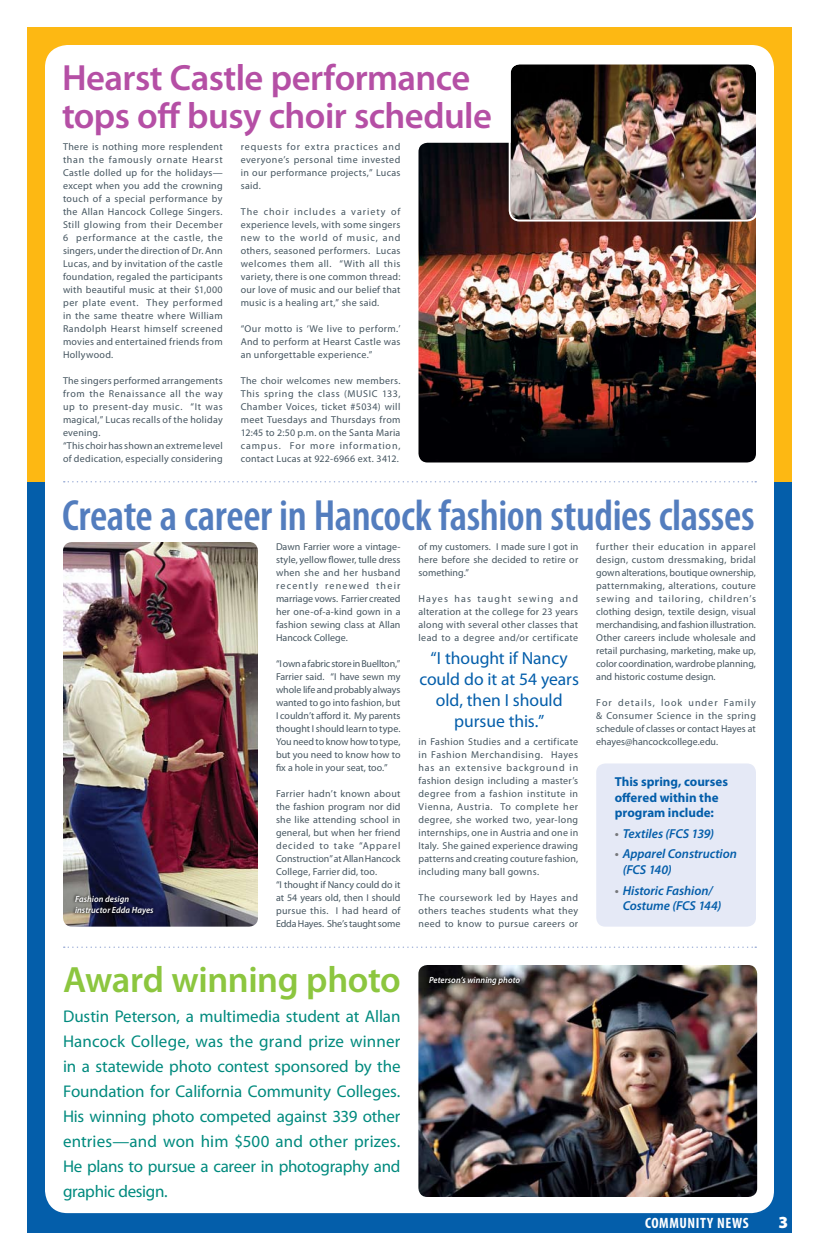
<style>
.page{position:relative;width:819px;height:1260px;background:#fff}
.page>*{position:absolute;margin:0;border:0;box-sizing:border-box;transform-origin:0 0}
.t1{font:600 condensed 43.9px "Myriad Pro";letter-spacing:-.01em;color:#537dbe}
.t2{font:600 36.7px "Myriad Pro";letter-spacing:-.015em;color:#8cc63f}
.t3{font:600 36.6px/37.8px "Myriad Pro";letter-spacing:-.015em;color:#b54fa5}
.t4{font:17.6px/20.9px "Myriad Pro";letter-spacing:-.005em;color:#045eaa;text-align:center}
.t5{font:17px/25px "Myriad Pro";letter-spacing:-.02em;color:#018a7e;text-align:justify}
.t6{font:900 17px "Myriad Pro";color:#fff}
.t7{font:700 condensed 15px "Myriad Pro";letter-spacing:.04em;color:#fff}
.t8{font:italic 600 13px/15.6px "Myriad Pro";letter-spacing:-.005em;color:#045eaa}
.t9{font:700 13px/15.6px "Myriad Pro";color:#045eaa}
.t10{font:10px/13px "Myriad Pro";letter-spacing:.02em;color:#455560;text-align:justify}
.t11{font:italic 600 9px/11px "Myriad Pro";letter-spacing:.005em;color:#fff;scale:.95 1}
.s1{color:#76787b}
</style>
<div class="page">
<div style="left:27px;top:27px;width:765px;height:1206px;background:#fdb813"></div>
<div style="left:27px;top:483px;width:765px;height:750px;background:#045eaa"></div>
<div style="left:45px;top:45px;width:729px;height:1168px;background:#fff;border-radius:22px"></div>
<svg style="left:64px;top:481px;width:692px;height:1px"></svg>
<img style="left:418px;top:965px;width:339px;height:232px;border-radius:9px">
<img style="left:63px;top:542px;width:195px;height:385px;border-radius:9px">
<svg style="left:72px;top:892px;width:85px;height:26px;background:#292a40"></svg>
<svg style="left:64px;top:946px;width:692px;height:2px"></svg>
<div style="left:596px;top:764px;width:160px;height:163px;background:#e5e9f6;border-radius:9px"></div>
<img style="left:418px;top:143px;width:338px;height:319px;border-radius:9px">
<img style="left:511px;top:64px;width:245px;height:156px;border-radius:9px">
<div style="left:509px;top:62px;width:249px;height:160px;border:2px solid #fff;border-radius:10px"></div>
<svg style="left:426px;top:973px;width:97px;height:15px"></svg>
<h3 class="t3" style="left:62px;top:58px;width:432px">Hearst Castle performance tops off busy choir schedule</h3>
<p class="t10" style="left:63px;top:140px;width:161px">There is nothing more resplendent than the famously ornate Hearst Castle dolled up for the holidays— except when you add the crowning touch of a special performance by the Allan Hancock College Singers.<br>Still glowing from their December 6 performance at the castle, the singers, under the direction of Dr. Ann Lucas, and by invitation of the castle foundation, regaled the participants with beautiful music at their $1,000 per plate event. They performed in the same theatre where William Randolph Hearst himself screened movies and entertained friends from Hollywood.</p>
<p class="t10" style="left:63px;top:374px;width:161px;text-align:left">The singers performed arrangements from the Renaissance all the way up to present-day music. “It was magical,” Lucas recalls of the holiday evening.<br>“This choir has shown an extreme level of dedication, especially considering</p>
<p class="t10" style="left:241px;top:140px;width:161px">requests for extra practices and everyone’s personal time invested in our performance projects,” Lucas said.</p>
<p class="t10" style="left:241px;top:205px;width:161px">The choir includes a variety of experience levels, with some singers new to the world of music, and others, seasoned performers. Lucas welcomes them all. “With all this variety, there is one common thread: our love of music and our belief that music is a healing art,” she said.</p>
<p class="t10" style="left:241px;top:322px;width:161px">“Our motto is ‘We live to perform.’ And to perform at Hearst Castle was an unforgettable experience.”</p>
<p class="t10" style="left:241px;top:374px;width:161px">The choir welcomes new members.<br>This spring the class (MUSIC 133, Chamber Voices, ticket #5034) will meet Tuesdays and Thursdays from 12:45 to 2:50 p.m. on the Santa Maria campus. For more information, contact Lucas at 922-6966 ext. 3412.</p>
<h1 class="t1" style="left:62px;top:488px;width:694px">Create a career in Hancock fashion studies classes</h1>
<p class="t11" style="left:75px;top:893px;width:84px">Fashion design instructor Edda Hayes</p>
<p class="t10" style="left:276px;top:540px;width:126px">Dawn Farrier wore a vintage&shy;style, yellow flower, tulle dress when she and her husband recently renewed their marriage vows. Farrier created her one-of-a-kind gown in a fashion sewing class at Allan Hancock College.</p>
<p class="t10" style="left:276px;top:657px;width:126px">“I own a fabric store in Buellton,” Farrier said. “I have sewn my whole life and probably always wanted to go into fashion, but I couldn’t afford it. My parents thought I should learn to type.<br>You need to know how to type, but you need to know how to fix a hole in your seat, too.”</p>
<p class="t10" style="left:276px;top:787px;width:126px;text-align:left">Farrier hadn’t known about the fashion program nor did she like attending school in general, but when her friend decided to take “Apparel<br>Construction” at Allan Hancock<br>College, Farrier did, too.<br>“I thought if Nancy could do it at 54 years old, then I should pursue this. I had heard of<br>Edda Hayes. She’s taught some</p>
<h2 class="t2" style="left:63px;top:957px;width:339px">Award winning photo</h2>
<p class="t5" style="left:63px;top:1003px;width:339px">Dustin Peterson, a multimedia student at Allan Hancock College, was the grand prize winner in a statewide photo contest sponsored by the Foundation for California Community Colleges.<br>His winning photo competed against 339 other entries—and won him $500 and other prizes.<br>He plans to pursue a career in photography and graphic design.</p>
<p class="t10" style="left:418px;top:540px;width:161px">of my customers. I made sure I got in here before she decided to retire or something.”</p>
<p class="t10" style="left:418px;top:592px;width:161px">Hayes has taught sewing and alteration at the college for 23 years along with several other classes that lead to a degree and/or certificate</p>
<h3 class="t4" style="left:419px;top:647px;width:161px">“I thought if Nancy could do it at 54 years old, then I should pursue this.”</h3>
<p class="t10" style="left:418px;top:735px;width:161px">in Fashion Studies and a certificate in Fashion Merchandising. Hayes has an extensive background in fashion design including a master’s degree from a fashion institute in Vienna, Austria. To complete her degree, she worked two, year-long internships, one in Austria and one in Italy. She gained experience drawing patterns and creating couture fashion, including many ball gowns.</p>
<p class="t10" style="left:418px;top:891px;width:161px">The coursework led by Hayes and others teaches students what they need to know to pursue careers or</p>
<p class="t11" style="left:429px;top:974px;width:97px">Peterson’s winning photo</p>
<p class="t10" style="left:596px;top:540px;width:161px">further their education in apparel design, custom dressmaking, bridal gown alterations, boutique ownership, patternmaking, alterations, couture sewing and tailoring, children’s clothing design, textile design, visual merchandising, and fashion illustration.<br>Other careers include wholesale and retail purchasing, marketing, make up, color coordination, wardrobe planning, and historic costume design.</p>
<p class="t10" style="left:596px;top:696px;width:161px">For details, look under Family &amp; Consumer Science in the spring schedule of classes or contact Hayes at ehayes@hancockcollege.edu.</p>
<h3 class="t9" style="left:615px;top:774px;width:115px">This spring, courses offered within the program include:</h3>
<h3 class="t8" style="left:615px;top:825px;width:101px"><span class="s1">•</span> Textiles (FCS 139)</h3>
<h3 class="t8" style="left:623px;top:846px;width:116px;text-indent:-8px"><span class="s1">•</span> Apparel Construction (FCS 140)</h3>
<h3 class="t8" style="left:623px;top:882px;width:100px;text-indent:-8px"><span class="s1">•</span> Historic Fashion/<br>Costume (FCS 144)</h3>
<h3 class="t7" style="left:645px;top:1214px;width:105px">COMMUNITY NEWS</h3>
<h3 class="t6" style="left:779px;top:1211px;width:11px">3</h3>
</div>
